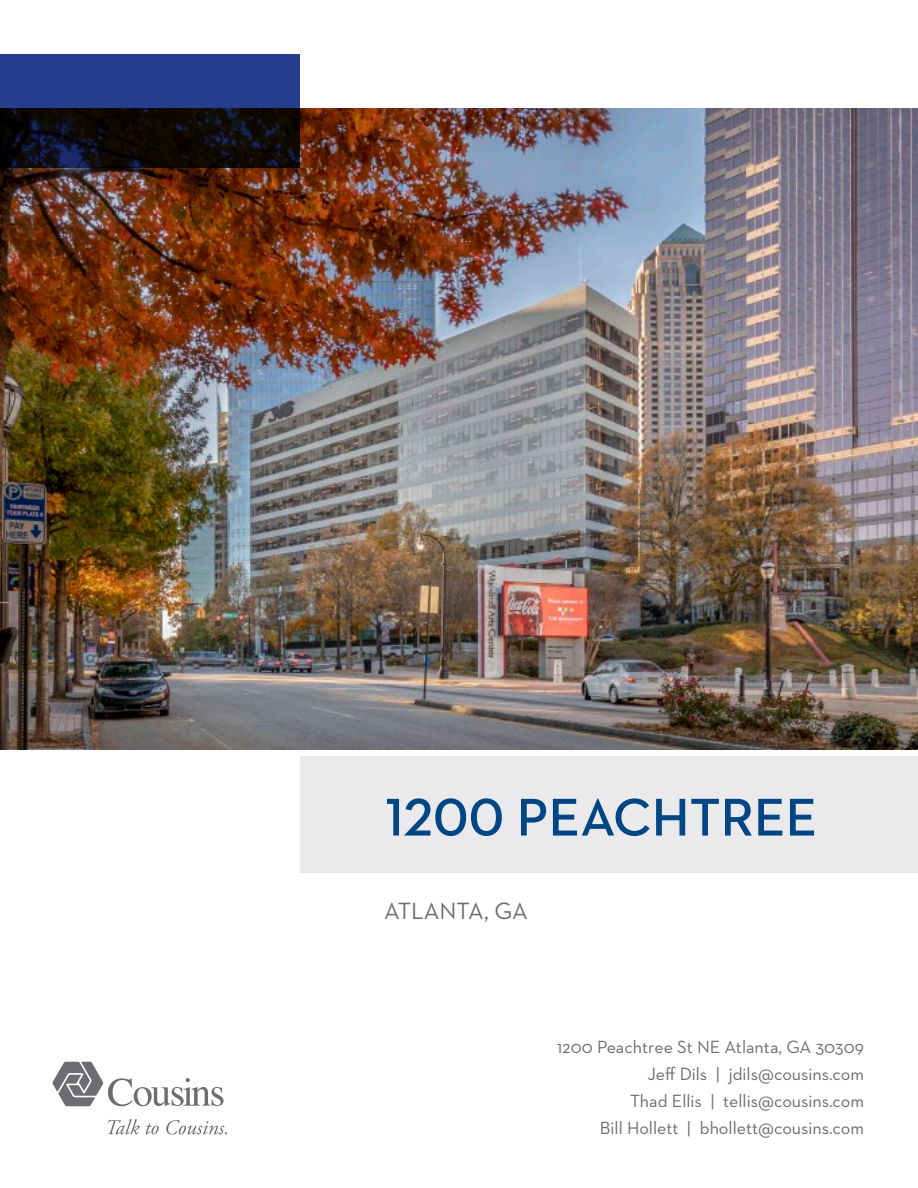
<style>
.page{position:relative;width:918px;height:1188px;background:#fff}
.page>*{position:absolute;margin:0;border:0;box-sizing:border-box;transform-origin:0 0}
.Main_Building_Header{font:600 54px "Neutraface 2 Text";color:#004684}
.Location{font:24px "Neutraface 2 Text";color:#6c6d70}
.Address___Contact{font:18px "Neutraface 2 Text";color:#6c6d70}
</style>
<div class="page">
<div style="left:300px;top:756px;width:618px;height:117px;background:#eaeaed"></div>
<img style="left:0;top:108px;width:918px;height:642px">
<svg style="left:0;top:54px;width:300px;height:113px;background:#18244a"></svg>
<svg style="left:52px;top:1062px;width:172px;height:44px"></svg>
<svg style="left:108px;top:1119px;width:32px;height:15px"></svg>
<svg style="left:146px;top:1124px;width:13px;height:10px"></svg>
<svg style="left:166px;top:1120px;width:61px;height:14px"></svg>
<p class="Main_Building_Header" style="left:385px;top:783px;width:434px">1200 PEACHTREE</p>
<p class="Location" style="left:384px;top:896px;width:145px">ATLANTA, GA</p>
<p class="Address___Contact" style="left:557px;top:1036px;width:308px">1200 Peachtree St NE Atlanta, GA 30309</p>
<p class="Address___Contact" style="left:648px;top:1063px;width:218px">Jeff Dils | jdils@cousins.com</p>
<p class="Address___Contact" style="left:630px;top:1090px;width:235px">Thad Ellis | tellis@cousins.com</p>
<p class="Address___Contact" style="left:600px;top:1117px;width:266px">Bill Hollett | bhollett@cousins.com</p>
</div>
